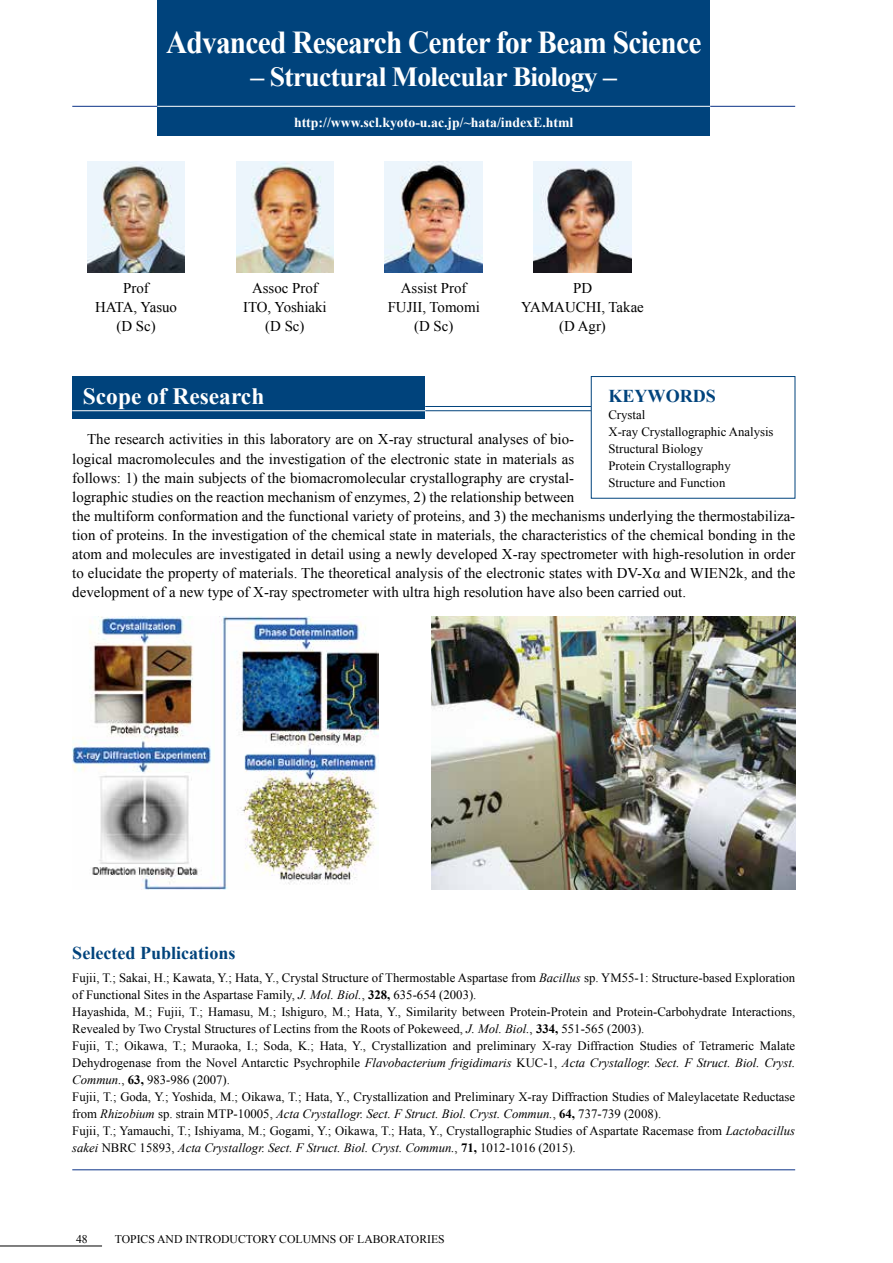
<style>
.page{position:relative;width:893px;height:1263px;background:#fff}
.page>*{position:absolute;margin:0;border:0;box-sizing:border-box;transform-origin:0 0}
.t1{font:700 31.95px "Times New Roman";letter-spacing:-.025em;color:#fff;scale:.92 1}
.t2{font:700 27.6px "Times New Roman";letter-spacing:-.025em;color:#fff}
.t3{font:700 23.4px "Times New Roman";color:#fff}
.t4{font:700 18px "Times New Roman";color:#00437c}
.t5{font:14.85px/19.2px "Times New Roman";color:#000;text-align:center}
.t6{font:700 13.8px "Times New Roman";color:#fff}
.t7{font:12.75px/17px "Times New Roman";color:#000}
.t8{font:11.7px "Times New Roman";color:#000}
.s1{font-style:italic}
.s2{font-weight:700}
</style>
<div class="page">
<div style="left:157px;top:0;width:553px;height:136px;background:#00437c"></div>
<hr style="left:72px;top:106px;width:85px;height:1px;background:#0c3388">
<hr style="left:710px;top:106px;width:85px;height:1px;background:#0c3388">
<hr style="left:72px;top:1169px;width:723px;height:1px;background:#0c3388">
<hr style="left:157px;top:106px;width:553px;height:1px;background:#fff">
<hr style="left:0;top:1246px;width:102px;height:1px;background:#000">
<img style="left:87px;top:162px;width:98px;height:110px">
<img style="left:534px;top:162px;width:97px;height:110px">
<img style="left:385px;top:162px;width:98px;height:110px">
<img style="left:236px;top:162px;width:98px;height:110px">
<div style="left:72px;top:376px;width:353px;height:43px;background:#00437c"></div>
<hr style="left:425px;top:406px;width:357px;height:1px;background:#00437c">
<hr style="left:425px;top:410px;width:357px;height:1px;background:#00437c">
<hr style="left:72px;top:410px;width:353px;height:1px;background:#fff">
<img style="left:72px;top:617px;width:307px;height:272px">
<img style="left:432px;top:617px;width:363px;height:272px">
<div style="left:591px;top:376px;width:204px;height:122px;background:#fff"></div>
<div style="left:591px;top:376px;width:204px;height:122px;border:1px solid #00437c"></div>
<h1 class="t1" style="left:166px;top:20px;width:583px">Advanced Research Center for Beam Science</h1>
<h2 class="t2" style="left:250px;top:58px;width:368px">– Structural Molecular Biology –</h2>
<p class="t6" style="left:294px;top:113px;width:281px">http://www.scl.kyoto-u.ac.jp/~hata/indexE.html</p>
<p class="t5" style="left:95px;top:278px;width:83px">Prof<br>HATA, Yasuo (D Sc)</p>
<p class="t5" style="left:243px;top:278px;width:85px">Assoc Prof<br>ITO, Yoshiaki (D Sc)</p>
<p class="t5" style="left:388px;top:278px;width:94px">Assist Prof<br>FUJII, Tomomi (D Sc)</p>
<p class="t5" style="left:521px;top:278px;width:124px">PD<br>YAMAUCHI, Takae (D Agr)</p>
<h3 class="t3" style="left:83px;top:380px;width:183px">Scope of Research</h3>
<p class="t5" style="left:72px;top:430px;width:724px;text-align:left;text-indent:15px">The research activities in this laboratory are on X-ray structural analyses of bio-<br>logical macromolecules and the investigation of the electronic state in materials as<br>follows: 1) the main subjects of the biomacromolecular crystallography are crystal-<br>lographic studies on the reaction mechanism of enzymes, 2) the relationship between<br>the multiform conformation and the functional variety of proteins, and 3) the mechanisms underlying the thermostabiliza&shy;tion of proteins. In the investigation of the chemical state in materials, the characteristics of the chemical bonding in the atom and molecules are investigated in detail using a newly developed X-ray spectrometer with high-resolution in order to elucidate the property of materials. The theoretical analysis of the electronic states with DV-Xα and WIEN2k, and the development of a new type of X-ray spectrometer with ultra high resolution have also been carried out.</p>
<h3 class="t4" style="left:608px;top:384px;width:109px">KEYWORDS</h3>
<p class="t7" style="left:608px;top:406px;width:167px">Crystal<br>X-ray Crystallographic Analysis<br>Structural Biology<br>Protein Crystallography<br>Structure and Function</p>
<h3 class="t4" style="left:72px;top:940px;width:165px">Selected Publications</h3>
<p class="t7" style="left:72px;top:969px;width:724px">Fujii, T.; Sakai, H.; Kawata, Y.; Hata, Y., Crystal Structure of Thermostable Aspartase from <span class="s1">Bacillus</span> sp. YM55-1: Structure-based Exploration of Functional Sites in the Aspartase Family, <span class="s1">J. Mol. Biol.</span>, <span class="s2">328,</span> 635-654 (2003).<br>Hayashida, M.; Fujii, T.; Hamasu, M.; Ishiguro, M.; Hata, Y., Similarity between Protein-Protein and Protein-Carbohydrate Interactions, Revealed by Two Crystal Structures of Lectins from the Roots of Pokeweed, <span class="s1">J. Mol. Biol.</span>, <span class="s2">334,</span> 551-565 (2003).<br>Fujii, T.; Oikawa, T.; Muraoka, I.; Soda, K.; Hata, Y., Crystallization and preliminary X-ray Diffraction Studies of Tetrameric Malate Dehydrogenase from the Novel Antarctic Psychrophile <span class="s1">Flavobacterium frigidimaris</span> KUC-1, <span class="s1">Acta Crystallogr. Sect. F Struct. Biol. Cryst.<br>Commun.</span>, <span class="s2">63,</span> 983-986 (2007).<br>Fujii, T.; Goda, Y.; Yoshida, M.; Oikawa, T.; Hata, Y., Crystallization and Preliminary X-ray Diffraction Studies of Maleylacetate Reductase from <span class="s1">Rhizobium</span> sp. strain MTP-10005, <span class="s1">Acta Crystallogr. Sect. F Struct. Biol. Cryst. Commun.</span>, <span class="s2">64,</span> 737-739 (2008).<br>Fujii, T.; Yamauchi, T.; Ishiyama, M.; Gogami, Y.; Oikawa, T.; Hata, Y., Crystallographic Studies of Aspartate Racemase from <span class="s1">Lactobacillus sakei</span> NBRC 15893, <span class="s1">Acta Crystallogr. Sect. F Struct. Biol. Cryst. Commun.</span>, <span class="s2">71,</span> 1012-1016 (2015).</p>
<p class="t8" style="left:76px;top:1231px;width:13px">48</p>
<p class="t8" style="left:115px;top:1231px;width:331px">TOPICS AND INTRODUCTORY COLUMNS OF LABORATORIES</p>
</div>
